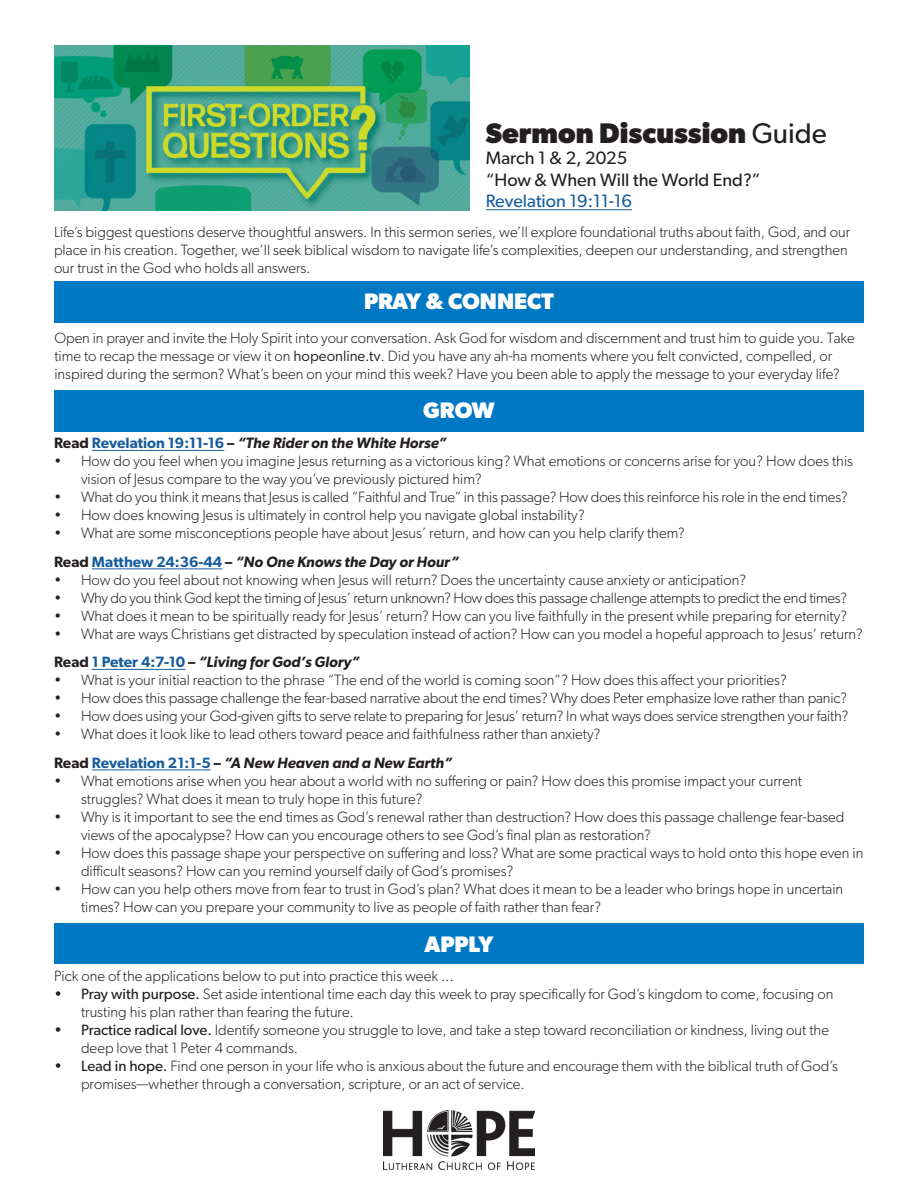
<style>
.page{position:relative;width:918px;height:1188px;background:#fff}
.page>*{position:absolute;margin:0;border:0;box-sizing:border-box;transform-origin:0 0}
.t1{font:700 28.5px "Gibson";color:#231f20}
.t2{font:700 22.5px "Gibson";color:#fff}
.t3{font:18px "Gibson";color:#231f20}
.t4{font:18px "Gibson";color:#175d9e}
.t5{font:300 15px/18px "Gibson";color:#231f20}
.t6{font:italic 600 15px "Gibson";color:#231f20}
.t7{font:300 15px "Gibson";letter-spacing:-.02em;color:#231f20}
.s1{font-weight:400}
.s2{font-style:normal}
.s3{font-style:normal;color:#175d9e}
</style>
<div class="page">
<hr style="left:92px;top:450px;width:132px;height:1px;background:#175d9e">
<hr style="left:92px;top:568px;width:130px;height:1px;background:#175d9e">
<hr style="left:92px;top:669px;width:93px;height:1px;background:#175d9e">
<hr style="left:92px;top:769px;width:119px;height:1px;background:#175d9e">
<hr style="left:486px;top:209px;width:146px;height:1px;background:#175d9e">
<img style="left:54px;top:45px;width:416px;height:165px">
<div style="left:54px;top:281px;width:810px;height:41px;background:#0078c4"></div>
<div style="left:54px;top:390px;width:810px;height:41px;background:#0078c4"></div>
<div style="left:54px;top:923px;width:810px;height:41px;background:#0078c4"></div>
<img style="left:384px;top:1111px;width:150px;height:58px">
<p class="t1" style="left:486px;top:116px;width:343px">Sermon Discussion <span class="s1">Guide</span></p>
<p class="t3" style="left:486px;top:147px;width:143px">March 1 &amp; 2, 2025</p>
<p class="t3" style="left:486px;top:169px;width:276px">“How &amp; When Will the World End?”</p>
<p class="t4" style="left:486px;top:190px;width:148px">Revelation 19:11-16</p>
<p class="t5" style="left:54px;top:223px;width:798px">Life’s biggest questions deserve thoughtful answers. In this sermon series, we’ll explore foundational truths about faith, God, and our place in his creation. Together, we’ll seek biblical wisdom to navigate life’s complexities, deepen our understanding, and strengthen our trust in the God who holds all answers.</p>
<p class="t2" style="left:364px;top:288px;width:191px">PRAY &amp; CONNECT</p>
<p class="t5" style="left:54px;top:328px;width:802px">Open in prayer and invite the Holy Spirit into your conversation. Ask God for wisdom and discernment and trust him to guide you. Take time to recap the message or view it on <span class="s1">hopeonline.tv</span>. Did you have any ah-ha moments where you felt convicted, compelled, or inspired during the sermon? What’s been on your mind this week? Have you been able to apply the message to your everyday life?</p>
<p class="t2" style="left:423px;top:397px;width:73px">GROW</p>
<p class="t6" style="left:54px;top:434px;width:394px"><span class="s2">Read</span> <span class="s3">Revelation 19:11-16</span> <span class="s2">–</span> “The Rider on the White Horse”</p>
<p class="t5" style="left:81px;top:452px;width:774px;text-indent:-27px">• How do you feel when you imagine Jesus returning as a victorious king? What emotions or concerns arise for you? How does this vision of Jesus compare to the way you’ve previously pictured him?</p>
<p class="t5" style="left:54px;top:488px;width:795px">• What do you think it means that Jesus is called “Faithful and True” in this passage? How does this reinforce his role in the end times?</p>
<p class="t5" style="left:54px;top:506px;width:532px">• How does knowing Jesus is ultimately in control help you navigate global instability?</p>
<p class="t5" style="left:54px;top:524px;width:632px">• What are some misconceptions people have about Jesus’ return, and how can you help clarify them?</p>
<p class="t6" style="left:54px;top:553px;width:406px"><span class="s2">Read</span> <span class="s3">Matthew 24:36-44</span> <span class="s2">–</span> “No One Knows the Day or Hour”</p>
<p class="t5" style="left:54px;top:571px;width:693px">• How do you feel about not knowing when Jesus will return? Does the uncertainty cause anxiety or anticipation?</p>
<p class="t7" style="left:54px;top:589px;width:795px">• Why do you think God kept the timing of Jesus’ return unknown? How does this passage challenge attempts to predict the end times?</p>
<p class="t5" style="left:54px;top:607px;width:795px">• What does it mean to be spiritually ready for Jesus’ return? How can you live faithfully in the present while preparing for eternity?</p>
<p class="t5" style="left:54px;top:625px;width:810px">• What are ways Christians get distracted by speculation instead of action? How can you model a hopeful approach to Jesus’ return?</p>
<p class="t6" style="left:54px;top:653px;width:307px"><span class="s2">Read</span> <span class="s3">1 Peter 4:7-10</span> <span class="s2">–</span> “Living for God’s Glory”</p>
<p class="t5" style="left:54px;top:671px;width:734px">• What is your initial reaction to the phrase “The end of the world is coming soon”? How does this affect your priorities?</p>
<p class="t5" style="left:54px;top:689px;width:795px">• How does this passage challenge the fear-based narrative about the end times? Why does Peter emphasize love rather than panic?</p>
<p class="t5" style="left:54px;top:707px;width:796px">• How does using your God-given gifts to serve relate to preparing for Jesus’ return? In what ways does service strengthen your faith?</p>
<p class="t5" style="left:54px;top:725px;width:548px">• What does it look like to lead others toward peace and faithfulness rather than anxiety?</p>
<p class="t6" style="left:54px;top:754px;width:400px"><span class="s2">Read</span> <span class="s3">Revelation 21:1-5</span> <span class="s2">–</span> “A New Heaven and a New Earth”</p>
<p class="t5" style="left:81px;top:772px;width:722px;text-indent:-27px">• What emotions arise when you hear about a world with no suffering or pain? How does this promise impact your current struggles? What does it mean to truly hope in this future?</p>
<p class="t5" style="left:81px;top:808px;width:765px;text-indent:-27px">• Why is it important to see the end times as God’s renewal rather than destruction? How does this passage challenge fear-based views of the apocalypse? How can you encourage others to see God’s final plan as restoration?</p>
<p class="t5" style="left:81px;top:844px;width:784px;text-indent:-27px">• How does this passage shape your perspective on suffering and loss? What are some practical ways to hold onto this hope even in difficult seasons? How can you remind yourself daily of God’s promises?</p>
<p class="t5" style="left:81px;top:880px;width:764px;text-indent:-27px">• How can you help others move from fear to trust in God’s plan? What does it mean to be a leader who brings hope in uncertain times? How can you prepare your community to live as people of faith rather than fear?</p>
<p class="t2" style="left:424px;top:930px;width:71px">APPLY</p>
<p class="t5" style="left:54px;top:967px;width:401px">Pick one of the applications below to put into practice this week ...</p>
<p class="t5" style="left:81px;top:985px;width:754px;text-indent:-27px"><span class="s1">• Pray with purpose.</span> Set aside intentional time each day this week to pray specifically for God’s kingdom to come, focusing on trusting his plan rather than fearing the future.</p>
<p class="t5" style="left:81px;top:1021px;width:750px;text-indent:-27px"><span class="s1">• Practice radical love.</span> Identify someone you struggle to love, and take a step toward reconciliation or kindness, living out the deep love that 1 Peter 4 commands.</p>
<p class="t5" style="left:81px;top:1057px;width:759px;text-indent:-27px"><span class="s1">• Lead in hope.</span> Find one person in your life who is anxious about the future and encourage them with the biblical truth of God’s promises—whether through a conversation, scripture, or an act of service.</p>
</div>
